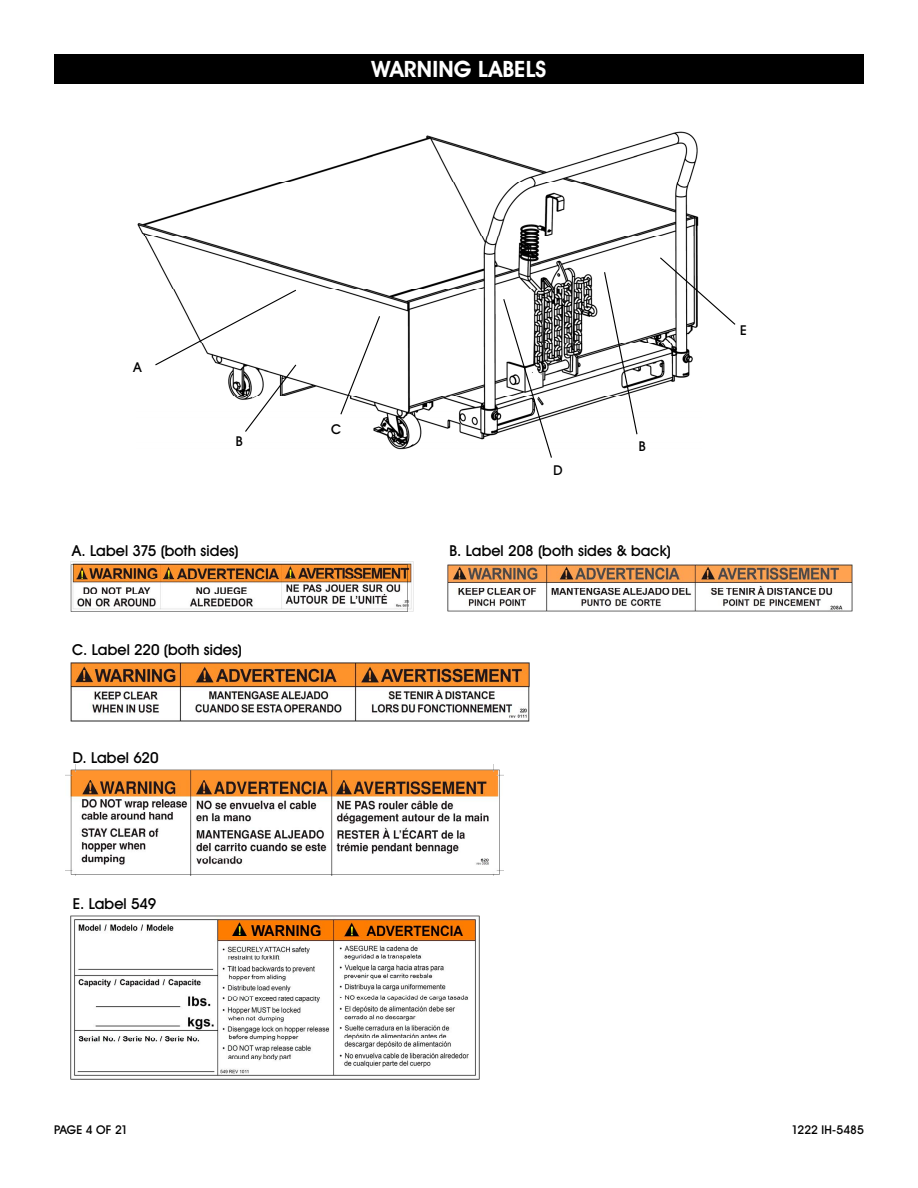
<style>
.page{position:relative;width:918px;height:1188px;background:#fff}
.page>*{position:absolute;margin:0;border:0;box-sizing:border-box;transform-origin:0 0}
.t1{font:700 22.5px "Uline Two Knine";letter-spacing:.01em;color:#fff}
.t2{font:15px "Uline Two Knine";letter-spacing:.005em;color:#000}
.t3{font:13.5px "Uline Two Knine";color:#000}
.t4{font:12px "Uline Two Knine";letter-spacing:-.005em;color:#000}
</style>
<div class="page">
<div style="left:54px;top:54px;width:810px;height:30px;background:#000"></div>
<img style="left:137px;top:131px;width:562px;height:319px">
<svg style="left:340px;top:316px;width:40px;height:98px"></svg>
<svg style="left:503px;top:299px;width:49px;height:159px"></svg>
<svg style="left:660px;top:257px;width:75px;height:68px"></svg>
<img style="left:71px;top:562px;width:343px;height:49px">
<img style="left:71px;top:663px;width:458px;height:58px">
<img style="left:65px;top:765px;width:438px;height:110px">
<img style="left:71px;top:916px;width:408px;height:164px">
<img style="left:447px;top:565px;width:406px;height:47px">
<svg style="left:604px;top:272px;width:34px;height:162px"></svg>
<svg style="left:71px;top:770px;width:429px;height:105px"></svg>
<svg style="left:71px;top:565px;width:337px;height:47px"></svg>
<svg style="left:155px;top:290px;width:141px;height:142px"></svg>
<svg style="left:406px;top:415px;width:13px;height:31px"></svg>
<h1 class="t1" style="left:372px;top:56px;width:176px">WARNING LABELS</h1>
<p class="t3" style="left:134px;top:359px;width:10px">A</p>
<p class="t3" style="left:236px;top:433px;width:8px">B</p>
<p class="t2" style="left:72px;top:541px;width:168px">A. Label 375 (both sides)</p>
<p class="t2" style="left:72px;top:641px;width:171px">C. Label 220 (both sides)</p>
<p class="t2" style="left:73px;top:749px;width:87px">D. Label 620</p>
<p class="t2" style="left:73px;top:895px;width:85px">E. Label 549</p>
<p class="t3" style="left:331px;top:421px;width:12px">C</p>
<p class="t3" style="left:553px;top:462px;width:11px">D</p>
<p class="t3" style="left:671px;top:343px;width:8px">B</p>
<p class="t3" style="left:639px;top:438px;width:8px">B</p>
<p class="t2" style="left:450px;top:541px;width:223px">B. Label 208 (both sides &amp; back)</p>
<p class="t3" style="left:740px;top:322px;width:8px">E</p>
<p class="t4" style="left:54px;top:1122px;width:76px">PAGE 4 OF 21</p>
<p class="t4" style="left:792px;top:1122px;width:74px">1222 IH-5485</p>
</div>
